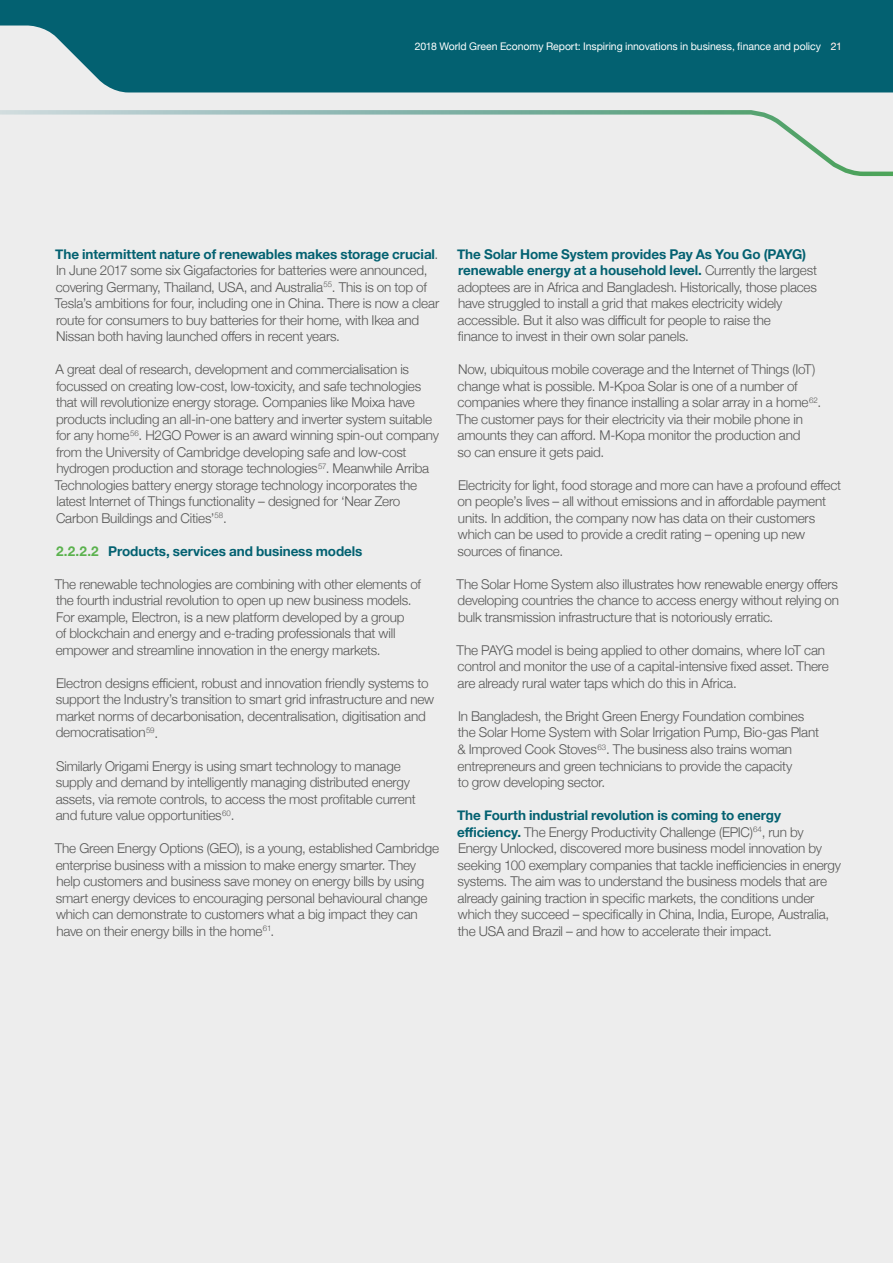
<style>
.page{position:relative;width:893px;height:1263px;background:#ededed}
.page>*{position:absolute;margin:0;border:0;box-sizing:border-box;transform-origin:0 0}
.t1{font:300 13.5px/16.5px "Helvetica Neue";letter-spacing:-.015em;color:#575756}
.t2{font:700 13.5px "Helvetica Neue";letter-spacing:-.005em;color:#036171}
.t3{font:10.5px "Helvetica Neue";letter-spacing:-.005em;color:#fff}
.s1{color:#575756}
.s2{font-weight:700;color:#036171}
.s3{color:#5bb24e}
</style>
<div class="page">
<div style="left:0;top:0;width:893px;height:92px;background:#036171"></div>
<svg style="left:0;top:110px;width:893px;height:67px"></svg>
<p class="t3" style="left:415px;top:39px;width:429px">2018 World Green Economy Report: Inspiring innovations in business, finance and policy <span class="s1">21</span></p>
<p class="t1" style="left:55px;top:245px;width:386px"><span class="s2">The intermittent nature of renewables makes storage crucial</span>.<br>In June 2017 some six Gigafactories for batteries were announced, covering Germany, Thailand, USA, and Australia<sup>55</sup>. This is on top of Tesla’s ambitions for four, including one in China. There is now a clear route for consumers to buy batteries for their home, with Ikea and Nissan both having launched offers in recent years.</p>
<p class="t1" style="left:55px;top:360px;width:386px">A great deal of research, development and commercialisation is focussed on creating low-cost, low-toxicity, and safe technologies that will revolutionize energy storage. Companies like Moixa have products including an all-in-one battery and inverter system suitable for any home<sup>56</sup>. H2GO Power is an award winning spin-out company from the University of Cambridge developing safe and low-cost hydrogen production and storage technologies<sup>57</sup>. Meanwhile Arriba Technologies battery energy storage technology incorporates the latest Internet of Things functionality – designed for ‘Near Zero Carbon Buildings and Cities’<sup>58</sup>.</p>
<p class="t2" style="left:56px;top:540px;width:308px"><span class="s3">2.2.2.2</span> Products, services and business models</p>
<p class="t1" style="left:55px;top:575px;width:368px">The renewable technologies are combining with other elements of the fourth industrial revolution to open up new business models.<br>For example, Electron, is a new platform developed by a group<br>of blockchain and energy and e-trading professionals that will empower and streamline innovation in the energy markets.</p>
<p class="t1" style="left:56px;top:674px;width:380px">Electron designs efficient, robust and innovation friendly systems to support the Industry’s transition to smart grid infrastructure and new market norms of decarbonisation, decentralisation, digitisation and democratisation<sup>59</sup>.</p>
<p class="t1" style="left:56px;top:756px;width:361px">Similarly Origami Energy is using smart technology to manage supply and demand by intelligently managing distributed energy assets, via remote controls, to access the most profitable current and future value opportunities<sup>60</sup>.</p>
<p class="t1" style="left:55px;top:839px;width:386px">The Green Energy Options (GEO), is a young, established Cambridge enterprise business with a mission to make energy smarter. They help customers and business save money on energy bills by using smart energy devices to encouraging personal behavioural change which can demonstrate to customers what a big impact they can have on their energy bills in the home<sup>61</sup>.</p>
<p class="t1" style="left:457px;top:245px;width:361px"><span class="s2">The Solar Home System provides Pay As You Go (PAYG) renewable energy at a household level.</span> Currently the largest adoptees are in Africa and Bangladesh. Historically, those places have struggled to install a grid that makes electricity widely accessible. But it also was difficult for people to raise the<br>finance to invest in their own solar panels.</p>
<p class="t1" style="left:457px;top:360px;width:366px">Now, ubiquitous mobile coverage and the Internet of Things (IoT) change what is possible. M-Kpoa Solar is one of a number of companies where they finance installing a solar array in a home<sup>62</sup>.<br>The customer pays for their electricity via their mobile phone in amounts they can afford. M-Kopa monitor the production and<br>so can ensure it gets paid.</p>
<p class="t1" style="left:458px;top:476px;width:385px">Electricity for light, food storage and more can have a profound effect on people’s lives – all without emissions and in affordable payment units. In addition, the company now has data on their customers which can be used to provide a credit rating – opening up new sources of finance.</p>
<p class="t1" style="left:457px;top:575px;width:384px;text-align:justify">The Solar Home System also illustrates how renewable energy offers developing countries the chance to access energy without relying on bulk transmission infrastructure that is notoriously erratic.</p>
<p class="t1" style="left:457px;top:641px;width:374px">The PAYG model is being applied to other domains, where IoT can control and monitor the use of a capital-intensive fixed asset. There are already rural water taps which do this in Africa.</p>
<p class="t1" style="left:457px;top:707px;width:363px">In Bangladesh, the Bright Green Energy Foundation combines the Solar Home System with Solar Irrigation Pump, Bio-gas Plant &amp; Improved Cook Stoves<sup>63</sup>. The business also trains woman entrepreneurs and green technicians to provide the capacity<br>to grow developing sector.</p>
<p class="t1" style="left:457px;top:806px;width:386px"><span class="s2">The Fourth industrial revolution is coming to energy efficiency.</span> The Energy Productivity Challenge (EPIC)<sup>64</sup>, run by Energy Unlocked, discovered more business model innovation by seeking 100 exemplary companies that tackle inefficiencies in energy systems. The aim was to understand the business models that are already gaining traction in specific markets, the conditions under which they succeed – specifically in China, India, Europe, Australia, the USA and Brazil – and how to accelerate their impact.</p>
</div>
